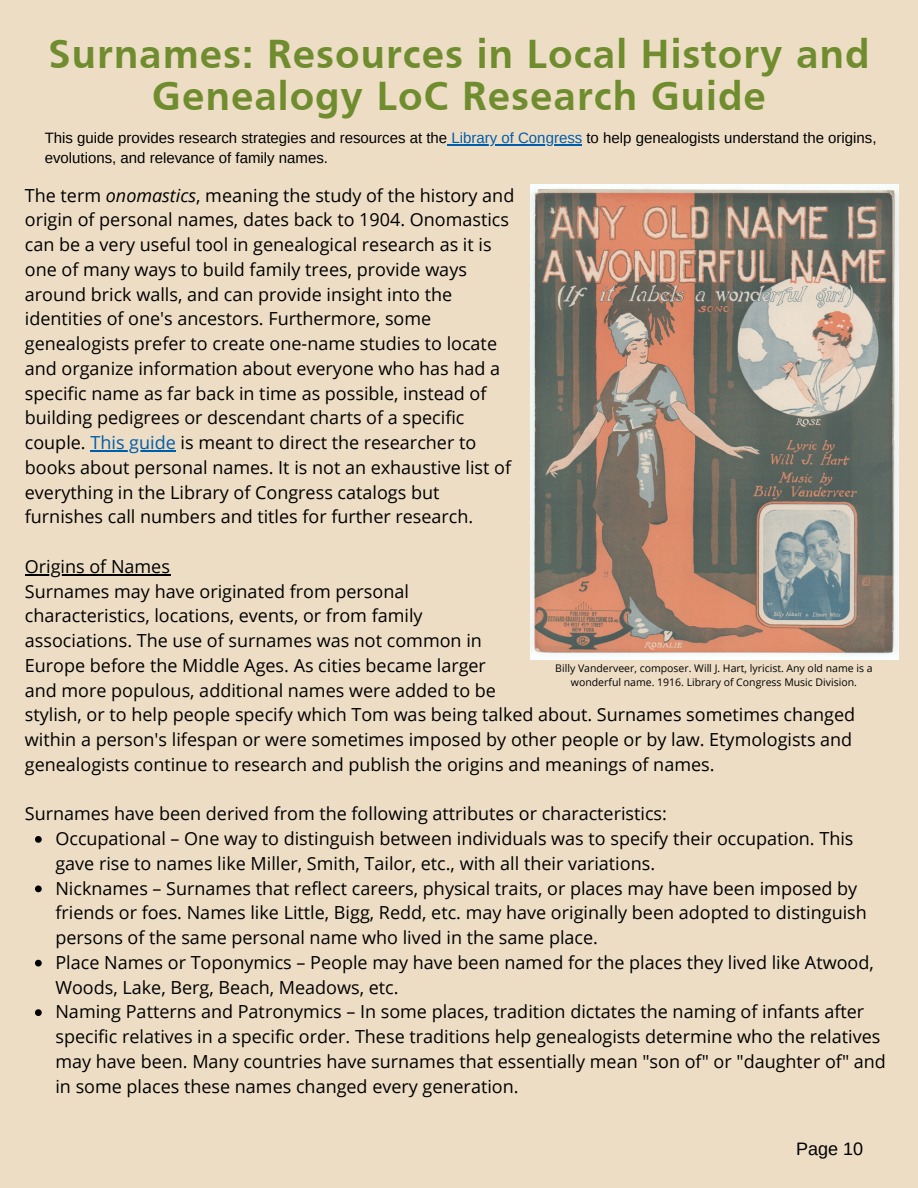
<style>
.page{position:relative;width:918px;height:1188px;background:#edddc5}
.page>*{position:absolute;margin:0;border:0;box-sizing:border-box;transform-origin:0 0}
.t1{font:700 42px/42.8px "Frutiger";letter-spacing:.02em;color:#6f8d2e;text-align:center}
.t2{font:18px/24.8px "Open Sans";color:#000}
.t3{font:18px "Arimo";color:#000}
.t4{font:15px/20.2px "Arimo";color:#000}
.t5{font:10.5px/14px "Open Sans";color:#000;text-align:center}
.s1{color:#005daa}
.s2{font-style:italic}
</style>
<div class="page">
<hr style="left:90px;top:450px;width:86px;height:1px;background:#005daa">
<hr style="left:25px;top:574px;width:145px;height:1px;background:#000">
<img style="left:530px;top:184px;width:368px;height:475px">
<hr style="left:447px;top:144px;width:135px;height:1px;background:#005daa">
<svg style="left:35px;top:836px;width:7px;height:7px"></svg>
<svg style="left:35px;top:886px;width:7px;height:6px"></svg>
<svg style="left:35px;top:960px;width:7px;height:7px"></svg>
<svg style="left:35px;top:1009px;width:7px;height:7px"></svg>
<p class="t1" style="left:48px;top:36px;width:823px">Surnames: Resources in Local History and<br>Genealogy LoC Research Guide</p>
<p class="t4" style="left:45px;top:128px;width:833px">This guide provides research strategies and resources at the <span class="s1">Library of Congress</span> to help genealogists understand the origins, evolutions, and relevance of family names.</p>
<p class="t2" style="left:25px;top:182px;width:491px">The term <span class="s2">onomastics</span>, meaning the study of the history and origin of personal names, dates back to 1904. Onomastics can be a very useful tool in genealogical research as it is one of many ways to build family trees, provide ways around brick walls, and can provide insight into the identities of one's ancestors. Furthermore, some genealogists prefer to create one-name studies to locate and organize information about everyone who has had a specific name as far back in time as possible, instead of building pedigrees or descendant charts of a specific couple. <span class="s1">This guide</span> is meant to direct the researcher to books about personal names. It is not an exhaustive list of everything in the Library of Congress catalogs but furnishes call numbers and titles for further research.</p>
<p class="t2" style="left:25px;top:554px;width:147px">Origins of Names</p>
<p class="t2" style="left:25px;top:578px;width:473px">Surnames may have originated from personal characteristics, locations, events, or from family associations. The use of surnames was not common in Europe before the Middle Ages. As cities became larger and more populous, additional names were added to be</p>
<p class="t5" style="left:555px;top:661px;width:319px">Billy Vanderveer, composer. Will J. Hart, lyricist. Any old name is a wonderful name. 1916. Library of Congress Music Division.</p>
<p class="t2" style="left:25px;top:702px;width:832px">stylish, or to help people specify which Tom was being talked about. Surnames sometimes changed within a person's lifespan or were sometimes imposed by other people or by law. Etymologists and genealogists continue to research and publish the origins and meanings of names.</p>
<p class="t2" style="left:25px;top:801px;width:644px">Surnames have been derived from the following attributes or characteristics:</p>
<p class="t2" style="left:55px;top:826px;width:800px">Occupational – One way to distinguish between individuals was to specify their occupation. This gave rise to names like Miller, Smith, Tailor, etc., with all their variations.</p>
<p class="t2" style="left:55px;top:875px;width:813px">Nicknames – Surnames that reflect careers, physical traits, or places may have been imposed by friends or foes. Names like Little, Bigg, Redd, etc. may have originally been adopted to distinguish persons of the same personal name who lived in the same place.</p>
<p class="t2" style="left:55px;top:949px;width:820px">Place Names or Toponymics – People may have been named for the places they lived like Atwood,<br>Woods, Lake, Berg, Beach, Meadows, etc.</p>
<p class="t2" style="left:55px;top:999px;width:832px">Naming Patterns and Patronymics – In some places, tradition dictates the naming of infants after specific relatives in a specific order. These traditions help genealogists determine who the relatives may have been. Many countries have surnames that essentially mean "son of" or "daughter of" and in some places these names changed every generation.</p>
<p class="t3" style="left:796px;top:1139px;width:69px">Page 10</p>
</div>
